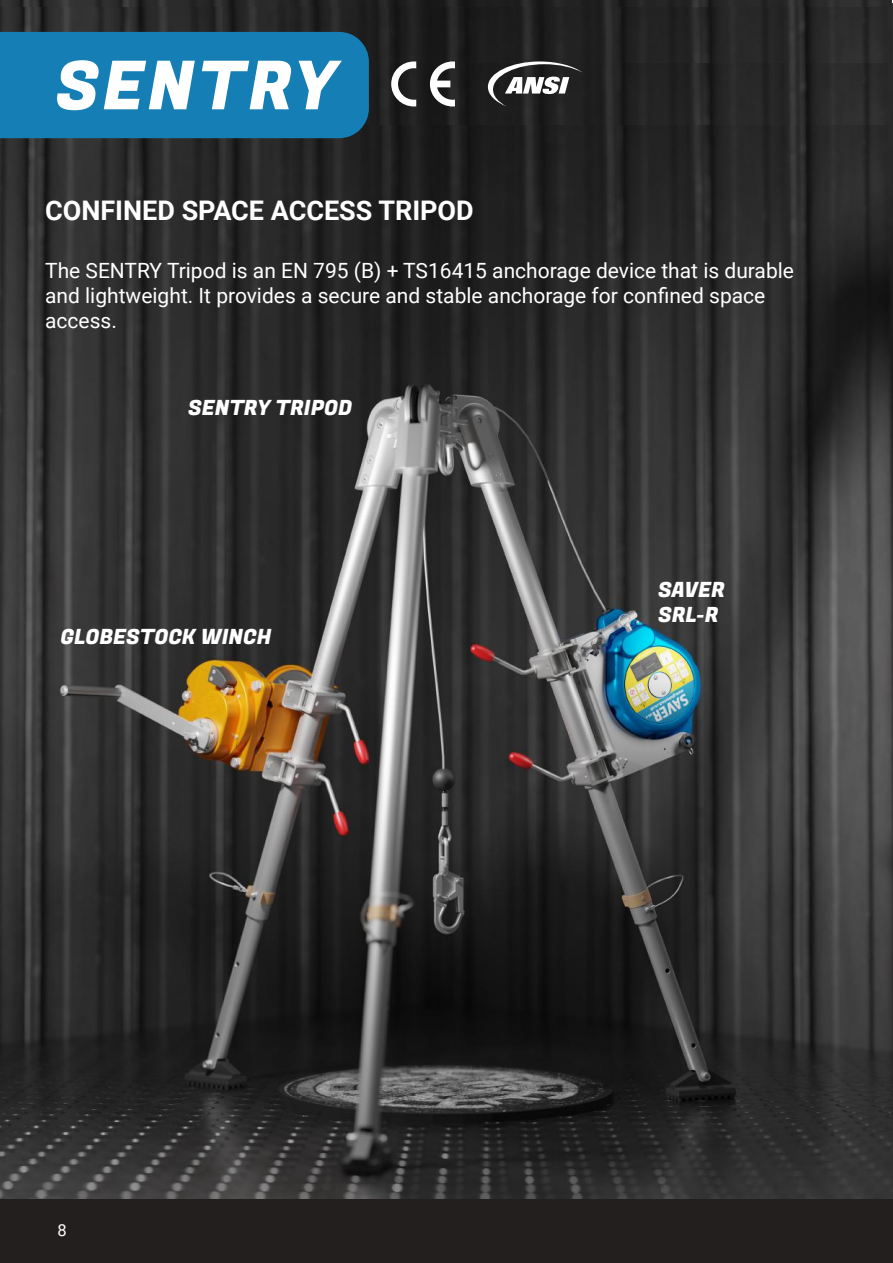
<style>
.page{position:relative;width:893px;height:1263px;background:#fff}
.page>*{position:absolute;margin:0;border:0;box-sizing:border-box;transform-origin:0 0}
.t1{font:67.5px "Fugaz One";letter-spacing:.05em;color:#fff}
.t2{font:700 27px "Roboto";color:#fff}
.t3{font:21px/25.2px "Roboto";color:#fff}
.t4{font:21px/25.2px "Fugaz One";color:#fff}
.t5{font:16.5px "Roboto";color:#fff}
</style>
<div class="page">
<img style="left:0;top:4px;width:893px;height:60px">
<img style="left:0;top:0;width:892px;height:6px">
<img style="left:0;top:64px;width:893px;height:1135px">
<div style="left:0;top:32px;width:369px;height:106px;background:#157eb4"></div>
<svg style="left:391px;top:61px;width:64px;height:45px"></svg>
<div style="left:0;top:1199px;width:893px;height:64px;background:#241f1f"></div>
<svg style="left:488px;top:61px;width:95px;height:45px"></svg>
<h1 class="t1" style="left:55px;top:39px;width:283px">SENTRY</h1>
<p class="t2" style="left:45px;top:192px;width:430px">CONFINED SPACE ACCESS TRIPOD</p>
<p class="t3" style="left:45px;top:257px;width:750px">The SENTRY Tripod is an EN 795 (B) + TS16415 anchorage device that is durable and lightweight. It provides a secure and stable anchorage for confined space access.</p>
<p class="t4" style="left:188px;top:396px;width:165px">SENTRY TRIPOD</p>
<p class="t4" style="left:61px;top:624px;width:212px">GLOBESTOCK WINCH</p>
<p class="t5" style="left:57px;top:1218px;width:11px">8</p>
<p class="t4" style="left:658px;top:578px;width:68px">SAVER<br>SRL-R</p>
</div>
